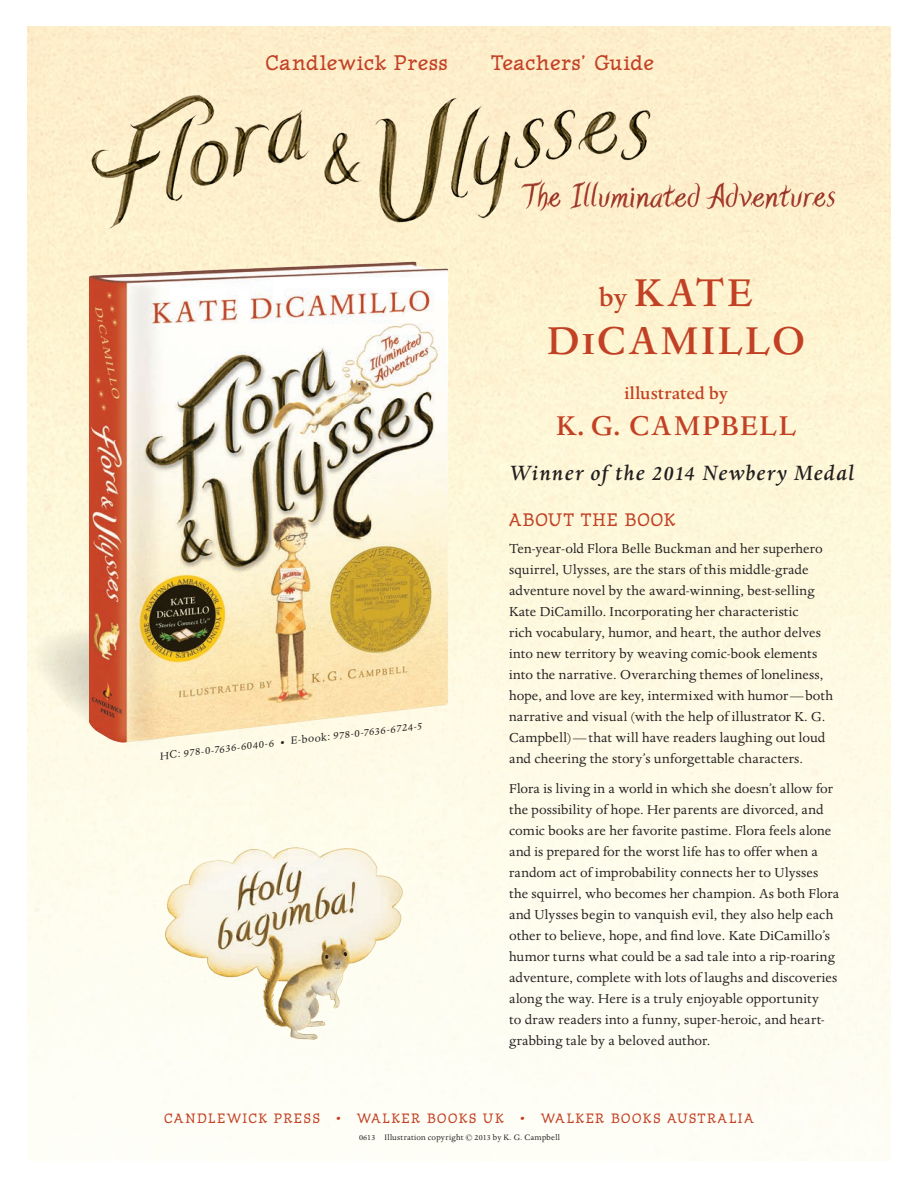
<style>
.page{position:relative;width:918px;height:1188px;background:#fff}
.page>*{position:absolute;margin:0;border:0;box-sizing:border-box;transform-origin:0 0}
.t1{font:500 45px/48px "Dante";letter-spacing:.055em;color:#c24125;text-align:center}
.t2{font:500 31.5px "Dante";letter-spacing:.05em;color:#c24125}
.t3{font:italic 500 24px "Dante";letter-spacing:.05em;color:#231f20}
.t4{font:21px "Journal Text M Bold";letter-spacing:.015em;color:#c24125}
.t5{font:500 19.5px "Dante";color:#c24125}
.t6{font:18px "Journal Text M Bold";letter-spacing:.125em;color:#c24125}
.t7{font:15px/21px "Dante";letter-spacing:.01em;color:#231f20}
.t8{font:13.5px "Journal Text M Bold";letter-spacing:.12em;color:#c24125}
.t9{font:12px "Dante";color:#231f20}
.t10{font:9px "Dante";letter-spacing:.025em;color:#231f20}
.s1{font-size:29.25px}
.s2{font-size:33.75px}
</style>
<div class="page">
<svg style="left:31px;top:625px;width:46px;height:113px;background:#f6f2dc"></svg>
<img style="left:77px;top:255px;width:382px;height:491px">
<img style="left:87px;top:91px;width:754px;height:141px">
<img style="left:161px;top:844px;width:245px;height:203px">
<h3 class="t4" style="left:266px;top:51px;width:184px">CANDLEWICK PRESS</h3>
<h3 class="t4" style="left:492px;top:51px;width:164px">TEACHERS’ GUIDE</h3>
<h1 class="t1" style="left:547px;top:269px;width:260px"><span class="s1">BY</span> KATE<br>D<span class="s2">I</span>CAMILLO</h1>
<h3 class="t5" style="left:624px;top:382px;width:105px">ILLUSTRATED BY</h3>
<h2 class="t2" style="left:556px;top:408px;width:242px">K. G. CAMPBELL</h2>
<p class="t9" style="left:159px;top:750px;width:266px;rotate:-7deg">HC: 978-0-7636-6040-6 • E-book: 978-0-7636-6724-5</p>
<h3 class="t3" style="left:509px;top:459px;width:347px">Winner of the 2014 Newbery Medal</h3>
<p class="t6" style="left:509px;top:510px;width:85px">ABOUT THE</p>
<p class="t6" style="left:625px;top:510px;width:14px">BOO</p>
<p class="t6" style="left:664px;top:510px;width:13px">K</p>
<p class="t7" style="left:509px;top:539px;width:325px">Ten-year-old Flora Belle Buckman and her superhero squirrel, Ulysses, are the stars of this middle-grade adventure novel by the award-winning, best-selling Kate DiCamillo. Incorporating her characteristic<br>rich vocabulary, humor, and heart, the author delves into new territory by weaving comic-book elements into the narrative. Overarching themes of loneliness, hope, and love are key, intermixed with humor—both narrative and visual (with the help of illustrator K. G.<br>Campbell)—that will have readers laughing out loud and cheering the story’s unforgettable characters.</p>
<p class="t7" style="left:509px;top:779px;width:332px">Flora is living in a world in which she doesn’t allow for the possibility of hope. Her parents are divorced, and comic books are her favorite pastime. Flora feels alone and is prepared for the worst life has to offer when a random act of improbability connects her to Ulysses the squirrel, who becomes her champion. As both Flora and Ulysses begin to vanquish evil, they also help each other to believe, hope, and find love. Kate DiCamillo’s humor turns what could be a sad tale into a rip-roaring adventure, complete with lots of laughs and discoveries along the way. Here is a truly enjoyable opportunity<br>to draw readers into a funny, super-heroic, and heart&shy;grabbing tale by a beloved author.</p>
<p class="t8" style="left:164px;top:1111px;width:337px">CANDLEWICK PRESS • WALKER BOOKS UK</p>
<p class="t8" style="left:520px;top:1111px;width:235px">• WALKER BOOKS AUSTRALIA</p>
<p class="t10" style="left:359px;top:1133px;width:203px">0613 Illustration copyright © 2013 by K. G. Campbell</p>
</div>
